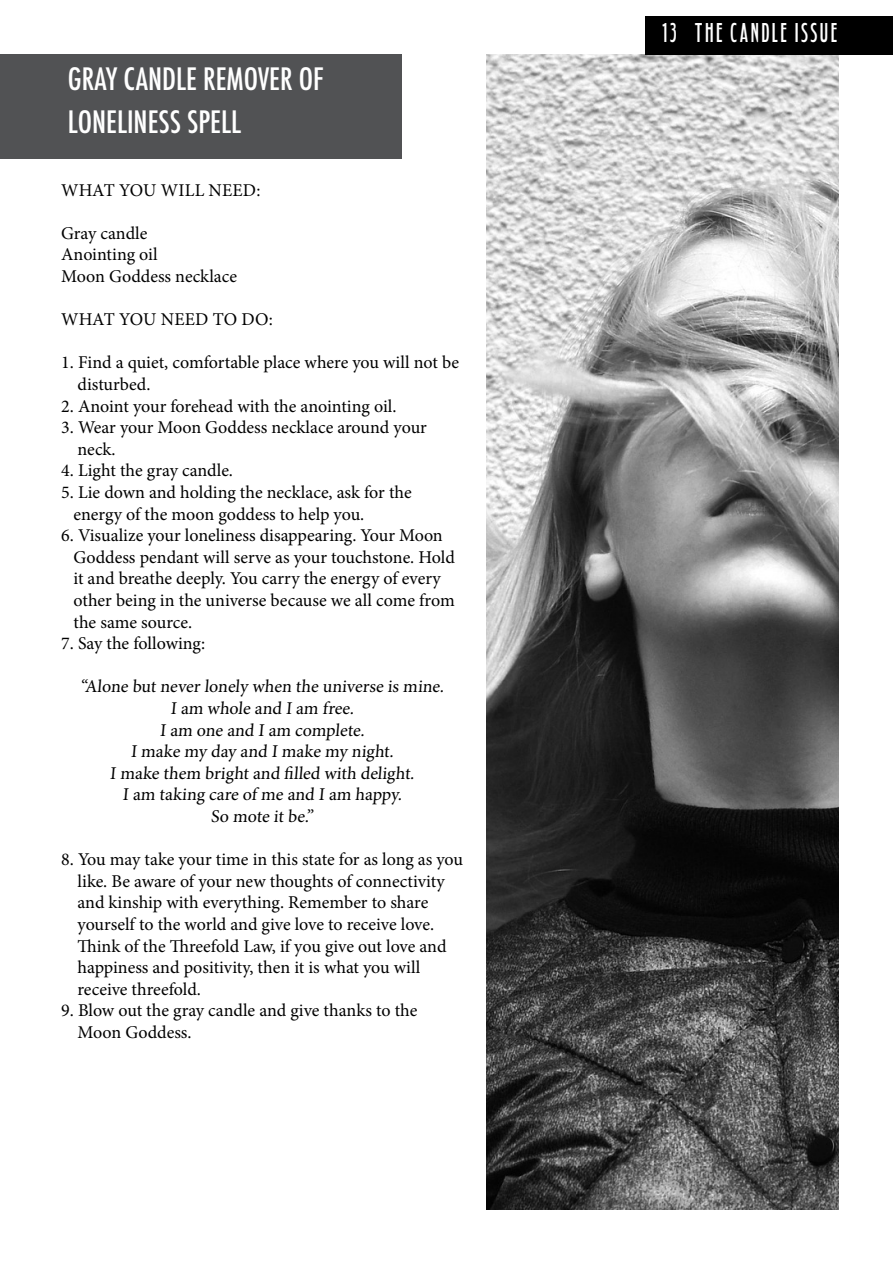
<style>
.page{position:relative;width:893px;height:1263px;background:#fff}
.page>*{position:absolute;margin:0;border:0;box-sizing:border-box;transform-origin:0 0}
.t1{font:500 condensed 30px/43.2px "Futura";color:#fff}
.t2{font:27px "Fledgling Sb";letter-spacing:.09em;color:#fff}
.t3{font:18px/21.6px "Minion Pro";color:#000}
</style>
<div class="page">
<div style="left:0;top:54px;width:402px;height:104px;background:#515254"></div>
<img style="left:486px;top:55px;width:353px;height:1155px">
<div style="left:646px;top:17px;width:247px;height:38px;background:#000"></div>
<h1 class="t1" style="left:68px;top:57px;width:254px">GRAY CANDLE REMOVER OF<br>LONELINESS SPELL</h1>
<p class="t3" style="left:61px;top:179px;width:201px">What you will need:</p>
<p class="t3" style="left:61px;top:222px;width:177px">Gray candle<br>Anointing oil<br>Moon Goddess necklace</p>
<p class="t3" style="left:61px;top:309px;width:213px">What you need to do:</p>
<p class="t3" style="left:78px;top:352px;width:383px;text-indent:-16px">1. Find a quiet, comfortable place where you will not be disturbed.</p>
<p class="t3" style="left:61px;top:395px;width:337px">2. Anoint your forehead with the anointing oil.</p>
<p class="t3" style="left:78px;top:417px;width:351px;text-indent:-16px">3. Wear your Moon Goddess necklace around your neck.</p>
<p class="t3" style="left:61px;top:460px;width:173px">4. Light the gray candle.</p>
<p class="t3" style="left:73px;top:481px;width:340px;text-indent:-12px">5. Lie down and holding the necklace, ask for the energy of the moon goddess to help you.</p>
<p class="t3" style="left:73px;top:525px;width:383px;text-indent:-12px">6. Visualize your loneliness disappearing. Your Moon Goddess pendant will serve as your touchstone. Hold it and breathe deeply. You carry the energy of every other being in the universe because we all come from the same source.</p>
<p class="t3" style="left:61px;top:633px;width:145px">7. Say the following:</p>
<p class="t3" style="left:80px;top:676px;width:367px;text-align:center">“Alone but never lonely when the universe is mine.<br>I am whole and I am free.<br>I am one and I am complete.<br>I make my day and I make my night.<br>I make them bright and filled with delight.<br>I am taking care of me and I am happy.<br>So mote it be.”</p>
<p class="t3" style="left:78px;top:849px;width:387px;text-indent:-16px">8. You may take your time in this state for as long as you like. Be aware of your new thoughts of connectivity and kinship with everything. Remember to share yourself to the world and give love to receive love.<br>Think of the Threefold Law, if you give out love and happiness and positivity, then it is what you will receive threefold.</p>
<p class="t3" style="left:78px;top:1000px;width:341px;text-indent:-16px">9. Blow out the gray candle and give thanks to the<br>Moon Goddess.</p>
<h2 class="t2" style="left:662px;top:17px;width:176px">13 THE CANDLE ISSUE</h2>
</div>
